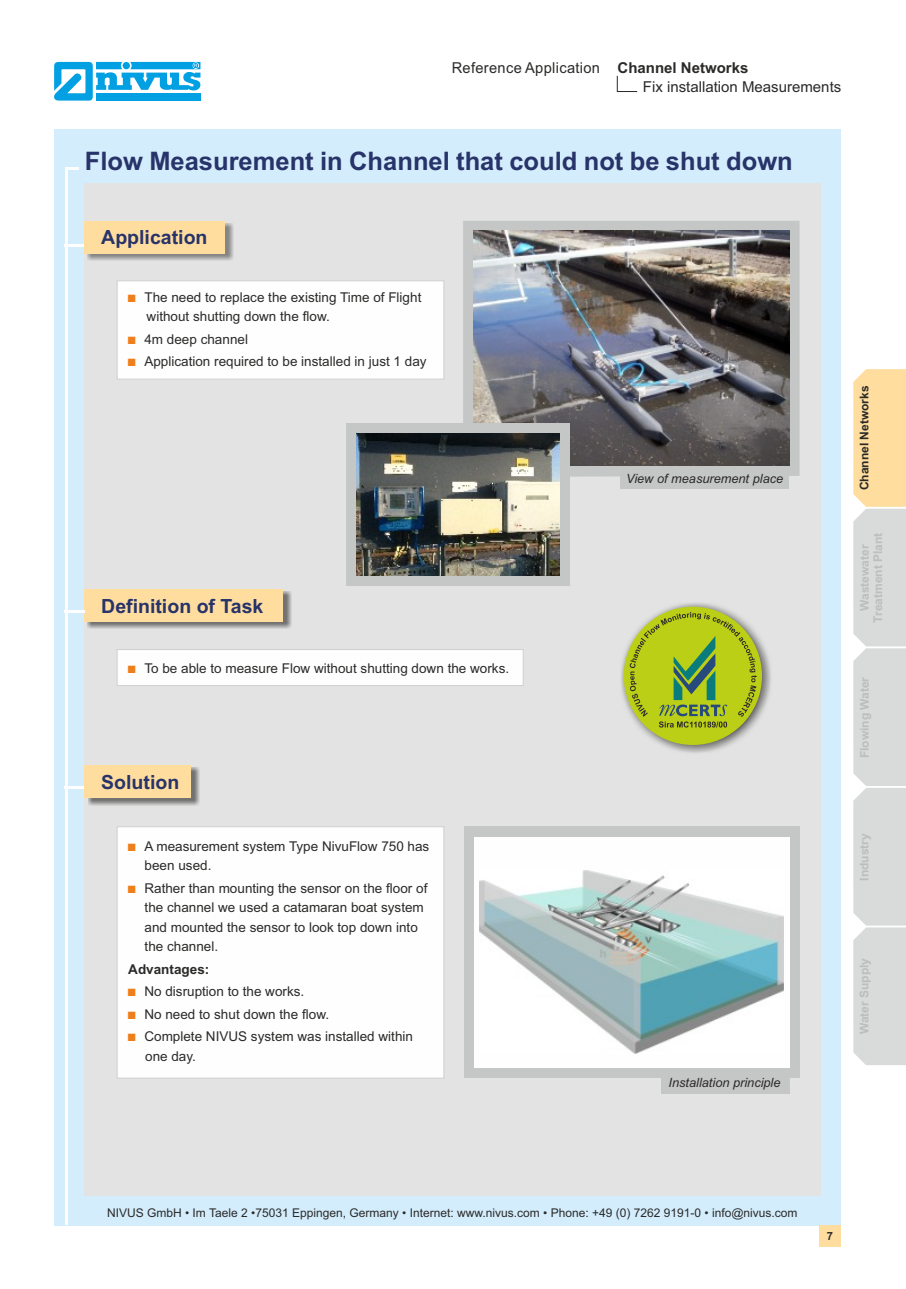
<style>
.page{position:relative;width:906px;height:1289px;background:#fff}
.page>*{position:absolute;margin:0;border:0;box-sizing:border-box;transform-origin:0 0}
.t1{font:700 25.5px "Arial";color:#273369}
.t2{font:700 19.5px "Arial";color:#273369}
.t3{font:15px "Arial";color:#2b2a29}
.t4{font:15px "Arial";letter-spacing:.02em;color:#2b2a29}
.t5{font:700 15px "Arial";color:#2b2a29}
.t6{font:13.5px/19.5px "Arial";color:#2b2a29}
.t7{font:700 13.5px "Arial";color:#2b2a29}
.t8{font:italic 12.75px "Arial";color:#2b2a29}
.t9{font:12px "Arial";color:#2b2a29}
.t10{font:700 12px/13.4px "Arial";color:#bcbdbd;text-align:center}
.t11{font:700 12px "Arial";color:#2b2a29}
.t12{font:700 11.25px "Arial";color:#2b2a29}
</style>
<div class="page">
<div style="left:54px;top:129px;width:787px;height:1096px;background:#d4edfc"></div>
<div style="left:819px;top:1225px;width:22px;height:22px;background:#fedd9f"></div>
<div style="left:85px;top:183px;width:736px;height:1012px;background:#e3e3e3"></div>
<svg style="left:54px;top:62px;width:147px;height:39px"></svg>
<hr style="left:65px;top:169px;width:3px;height:1056px;background:#fefefe">
<hr style="left:65px;top:167px;width:14px;height:3px;background:#fefefe">
<svg style="left:616px;top:75px;width:22px;height:17px"></svg>
<svg style="left:853px;top:369px;width:53px;height:696px;background:#e1dcd0"></svg>
<img style="left:88px;top:591px;width:203px;height:37px">
<div style="left:84px;top:589px;width:199px;height:32px;background:#fedd9f"></div>
<div style="left:117px;top:826px;width:327px;height:252px;background:#fefefe"></div>
<hr style="left:64px;top:244px;width:21px;height:3px;background:#fefefe">
<hr style="left:64px;top:610px;width:20px;height:3px;background:#fefefe">
<hr style="left:64px;top:786px;width:20px;height:3px;background:#fefefe">
<img style="left:88px;top:223px;width:145px;height:37px">
<div style="left:84px;top:221px;width:141px;height:32px;background:#fedd9f"></div>
<img style="left:88px;top:767px;width:111px;height:38px">
<div style="left:84px;top:765px;width:107px;height:33px;background:#fedd9f"></div>
<div style="left:620px;top:466px;width:169px;height:23px;background:#c5c6c6"></div>
<svg style="left:463px;top:221px;width:336px;height:256px;fill:#c5c6c6"></svg>
<div style="left:464px;top:826px;width:335px;height:251px;background:#c5c6c6"></div>
<img style="left:473px;top:231px;width:316px;height:235px">
<div style="left:474px;top:836px;width:315px;height:231px;background:#fefefe"></div>
<div style="left:661px;top:1070px;width:128px;height:23px;background:#c5c6c6"></div>
<div style="left:346px;top:423px;width:224px;height:162px;background:#c5c6c6"></div>
<img style="left:356px;top:433px;width:204px;height:142px">
<img style="left:621px;top:603px;width:150px;height:150px">
<div style="left:624px;top:606px;width:138px;height:139px;background:#bccf17;border-radius:50%"></div>
<svg style="left:629px;top:612px;width:128px;height:115px"></svg>
<img style="left:480px;top:870px;width:303px;height:182px">
<div style="left:117px;top:649px;width:407px;height:37px;background:#fefefe"></div>
<svg style="left:128px;top:843px;width:8px;height:7px"></svg>
<svg style="left:128px;top:885px;width:8px;height:7px"></svg>
<svg style="left:128px;top:988px;width:8px;height:8px"></svg>
<svg style="left:128px;top:1011px;width:8px;height:7px"></svg>
<svg style="left:128px;top:1033px;width:8px;height:8px"></svg>
<div style="left:117px;top:280px;width:327px;height:100px;background:#fefefe"></div>
<p class="t4" style="left:452px;top:62px;width:150px">Reference Application</p>
<p class="t5" style="left:617px;top:62px;width:132px">Channel Networks</p>
<p class="t3" style="left:643px;top:81px;width:200px">Fix installation Measurements</p>
<h1 class="t1" style="left:85px;top:151px;width:709px">Flow Measurement in Channel that could not be shut down</h1>
<h2 class="t2" style="left:101px;top:229px;width:108px">Application</h2>
<p class="t6" style="left:144px;top:288px;width:278px">The need to replace the existing Time of Flight without shutting down the flow.</p>
<p class="t6" style="left:144px;top:329px;width:284px;line-height:22.5px">4m deep channel<br>Application required to be installed in just 1 day</p>
<h2 class="t2" style="left:101px;top:598px;width:164px">Definition of Task</h2>
<p class="t6" style="left:144px;top:659px;width:366px">To be able to measure Flow without shutting down the works.</p>
<h2 class="t2" style="left:101px;top:775px;width:79px">Solution</h2>
<p class="t6" style="left:144px;top:837px;width:286px">A measurement system Type NivuFlow 750 has been used.</p>
<p class="t6" style="left:144px;top:879px;width:284px">Rather than mounting the sensor on the floor of the channel we used a catamaran boat system and mounted the sensor to look top down into the channel.</p>
<p class="t7" style="left:128px;top:963px;width:83px">Advantages:</p>
<p class="t6" style="left:144px;top:981px;width:270px;line-height:22.5px">No disruption to the works.<br>No need to shut down the flow.<br>Complete NIVUS system was installed within</p>
<p class="t6" style="left:145px;top:1047px;width:52px">one day.</p>
<p class="t8" style="left:626px;top:474px;width:159px">View of measurement place</p>
<p class="t8" style="left:668px;top:1077px;width:113px">Installation principle</p>
<p class="t11" style="left:859px;top:490px;width:106px;rotate:-90deg">Channel Networks</p>
<p class="t10" style="left:859px;top:622px;width:92px;rotate:-90deg">Wastewater<br>Treatment Plant</p>
<p class="t10" style="left:859px;top:758px;width:83px;rotate:-90deg">Flowing Water</p>
<p class="t10" style="left:859px;top:880px;width:49px;rotate:-90deg">Industry</p>
<p class="t10" style="left:859px;top:1034px;width:78px;rotate:-90deg">Water Supply</p>
<p class="t9" style="left:107px;top:1208px;width:692px">NIVUS GmbH • Im Taele 2 •75031 Eppingen, Germany • Internet: www.nivus.com • Phone: +49 (0) 7262 9191-0 • info@nivus.com</p>
<p class="t12" style="left:827px;top:1232px;width:8px">7</p>
</div>
